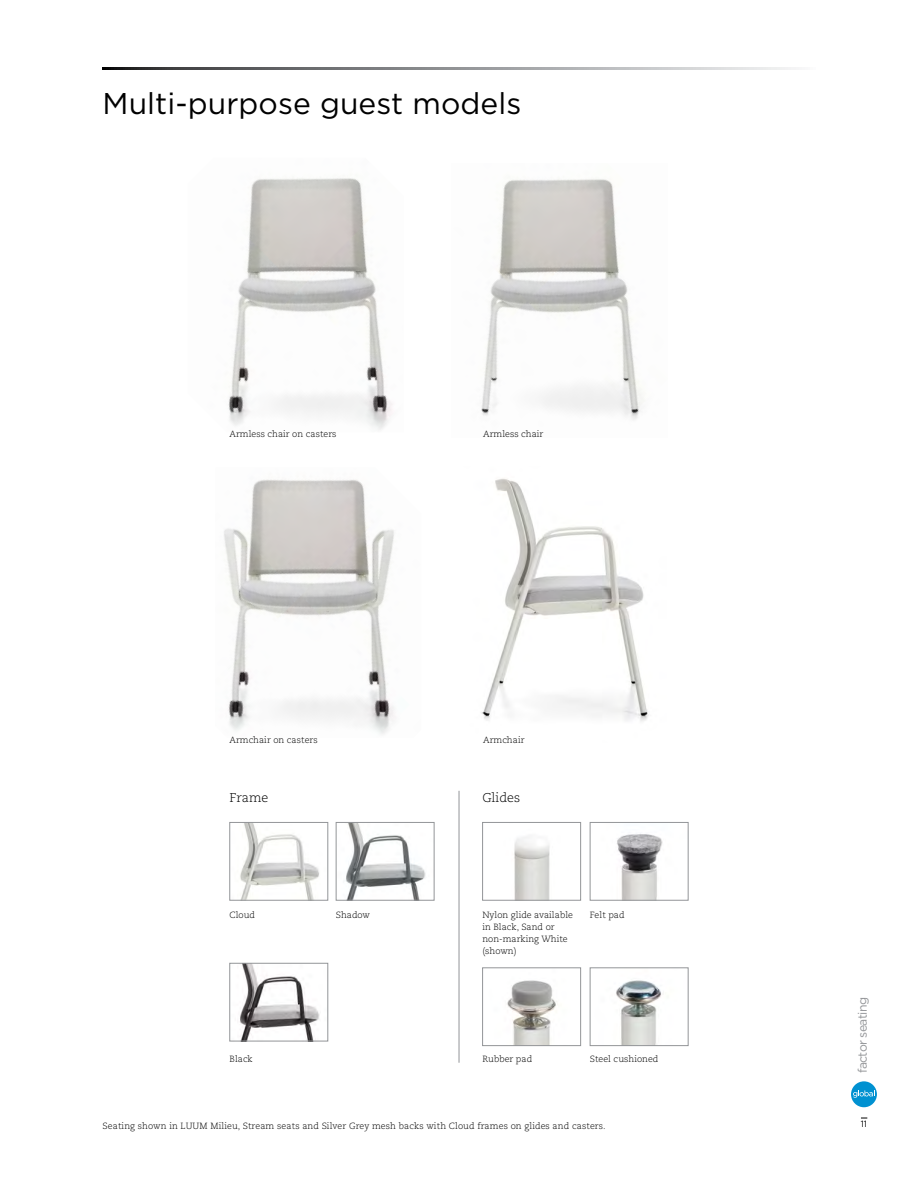
<style>
.page{position:relative;width:918px;height:1188px;background:#fff}
.page>*{position:absolute;margin:0;border:0;box-sizing:border-box;transform-origin:0 0}
.t1{font:30px "Gotham";letter-spacing:.005em;color:#000}
.t2{font:300 12.75px "Caecilia LT Std";color:#000}
.t3{font:12.3px "Gotham";letter-spacing:-.05em;color:#939598}
.t4{font:300 9px/12px "Caecilia LT Std";color:#000}
.t5{font:9px "Gotham";color:#000}
</style>
<div class="page">
<div style="left:851px;top:1081px;width:26px;height:26px;background:#0091d1;border-radius:50%"></div>
<svg style="left:853px;top:1090px;width:22px;height:8px"></svg>
<img style="left:345px;top:824px;width:81px;height:75px">
<div style="left:336px;top:822px;width:98px;height:79px;border:1px solid #939598"></div>
<img style="left:514px;top:837px;width:36px;height:62px">
<div style="left:482px;top:822px;width:99px;height:79px;border:1px solid #939598"></div>
<img style="left:617px;top:834px;width:46px;height:65px">
<div style="left:590px;top:822px;width:98px;height:79px;border:1px solid #939598"></div>
<img style="left:240px;top:824px;width:79px;height:75px">
<div style="left:229px;top:822px;width:99px;height:79px;border:1px solid #939598"></div>
<img style="left:240px;top:965px;width:80px;height:74px">
<div style="left:229px;top:963px;width:99px;height:78px;border:1px solid #939598"></div>
<img style="left:507px;top:980px;width:50px;height:64px">
<div style="left:482px;top:968px;width:99px;height:78px;border:1px solid #939598"></div>
<img style="left:616px;top:980px;width:45px;height:64px">
<div style="left:590px;top:968px;width:98px;height:78px;border:1px solid #939598"></div>
<img style="left:481px;top:478px;width:168px;height:244px">
<img style="left:228px;top:178px;width:165px;height:252px">
<img style="left:224px;top:479px;width:171px;height:255px">
<img style="left:481px;top:179px;width:163px;height:241px">
<svg style="left:103px;top:68px;width:693px;height:1px"></svg>
<hr style="left:459px;top:791px;width:1px;height:272px;background:#939598">
<h1 class="t1" style="left:103px;top:84px;width:420px">Multi-purpose guest models</h1>
<p class="t4" style="left:230px;top:428px;width:109px">Armless chair on casters</p>
<p class="t4" style="left:483px;top:428px;width:62px">Armless chair</p>
<p class="t4" style="left:230px;top:734px;width:90px">Armchair on casters</p>
<p class="t4" style="left:483px;top:734px;width:43px">Armchair</p>
<h2 class="t2" style="left:230px;top:791px;width:40px">Frame</h2>
<h2 class="t2" style="left:482px;top:791px;width:39px">Glides</h2>
<p class="t4" style="left:230px;top:909px;width:27px">Cloud</p>
<p class="t4" style="left:336px;top:909px;width:36px">Shadow</p>
<p class="t4" style="left:482px;top:909px;width:92px">Nylon glide available in Black, Sand or non-marking White (shown)</p>
<p class="t4" style="left:590px;top:909px;width:36px">Felt pad</p>
<p class="t4" style="left:230px;top:1053px;width:25px">Black</p>
<p class="t4" style="left:482px;top:1053px;width:51px">Rubber pad</p>
<p class="t4" style="left:590px;top:1053px;width:70px">Steel cushioned</p>
<p class="t4" style="left:103px;top:1120px;width:504px">Seating shown in LUUM Milieu, Stream seats and Silver Grey mesh backs with Cloud frames on glides and casters.</p>
<h3 class="t3" style="left:854px;top:1073px;width:77px;rotate:-90deg">factor seating</h3>
<p class="t5" style="left:861px;top:1119px;width:8px">11</p>
</div>
